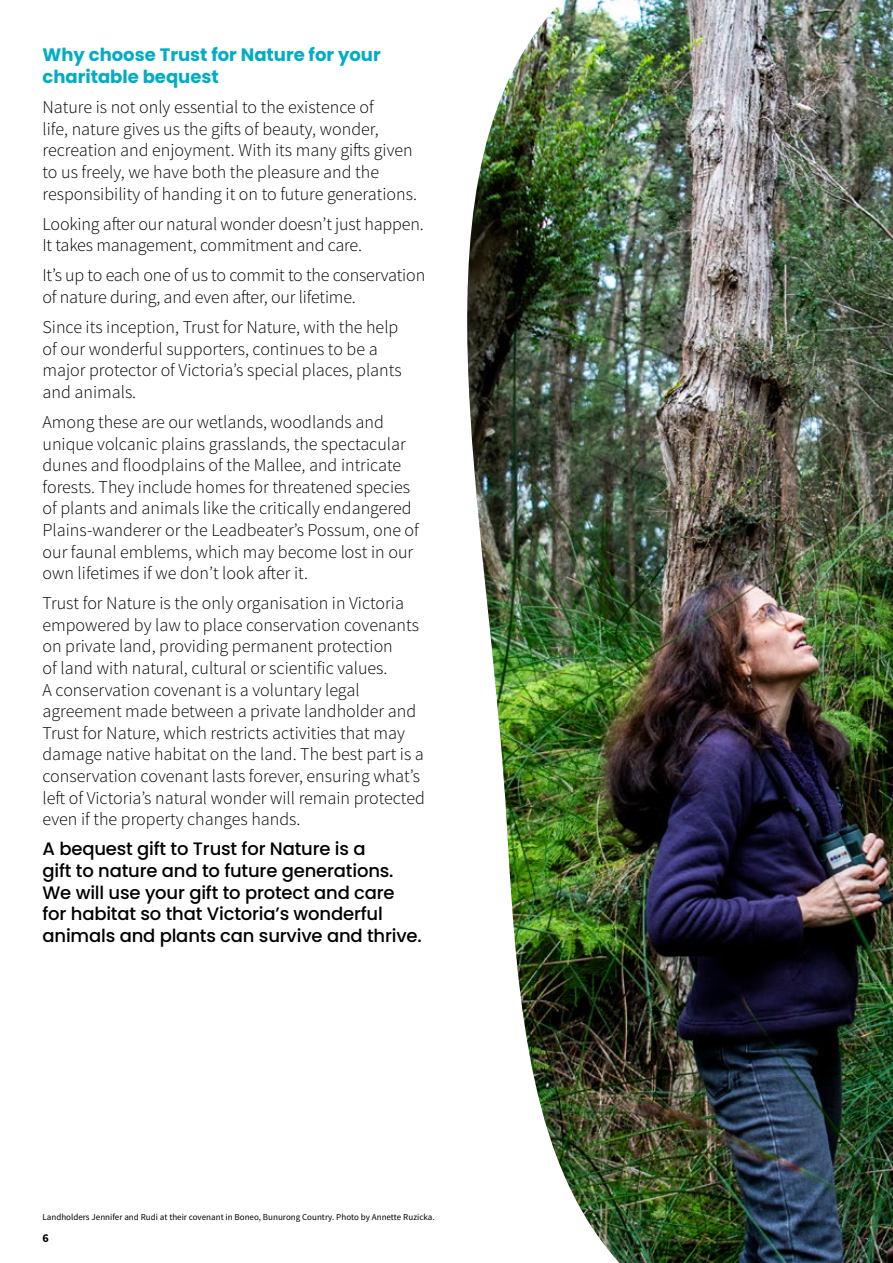
<style>
.page{position:relative;width:893px;height:1263px;background:#fff}
.page>*{position:absolute;margin:0;border:0;box-sizing:border-box;transform-origin:0 0}
.t1{font:300 18px/21.6px "Source Sans Pro";color:#000}
.t2{font:500 18px/21.6px "Poppins";letter-spacing:-.01em;color:#000}
.t3{font:700 18px/21.6px "Poppins";color:#00adc4}
.t4{font:700 12px "Source Sans Pro";color:#000}
.t5{font:9px "Source Sans Pro";color:#000}
</style>
<div class="page">
<img style="left:467px;top:0;width:426px;height:1263px">
<p class="t3" style="left:43px;top:44px;width:340px">Why choose Trust for Nature for your charitable bequest</p>
<p class="t1" style="left:43px;top:96px;width:376px">Nature is not only essential to the existence of<br>life, nature gives us the gifts of beauty, wonder, recreation and enjoyment. With its many gifts given to us freely, we have both the pleasure and the responsibility of handing it on to future generations.</p>
<p class="t1" style="left:43px;top:213px;width:383px">Looking after our natural wonder doesn’t just happen.<br>It takes management, commitment and care.</p>
<p class="t1" style="left:43px;top:265px;width:384px">It’s up to each one of us to commit to the conservation of nature during, and even after, our lifetime.</p>
<p class="t1" style="left:43px;top:316px;width:361px">Since its inception, Trust for Nature, with the help of our wonderful supporters, continues to be a major protector of Victoria’s special places, plants and animals.</p>
<p class="t1" style="left:43px;top:411px;width:378px">Among these are our wetlands, woodlands and unique volcanic plains grasslands, the spectacular dunes and floodplains of the Mallee, and intricate forests. They include homes for threatened species of plants and animals like the critically endangered Plains-wanderer or the Leadbeater’s Possum, one of our faunal emblems, which may become lost in our own lifetimes if we don’t look after it.</p>
<p class="t1" style="left:43px;top:593px;width:384px">Trust for Nature is the only organisation in Victoria empowered by law to place conservation covenants on private land, providing permanent protection<br>of land with natural, cultural or scientific values.<br>A conservation covenant is a voluntary legal agreement made between a private landholder and Trust for Nature, which restricts activities that may damage native habitat on the land. The best part is a conservation covenant lasts forever, ensuring what’s left of Victoria’s natural wonder will remain protected even if the property changes hands.</p>
<p class="t2" style="left:43px;top:838px;width:381px">A bequest gift to Trust for Nature is a<br>gift to nature and to future generations.<br>We will use your gift to protect and care for habitat so that Victoria’s wonderful animals and plants can survive and thrive.</p>
<p class="t5" style="left:43px;top:1212px;width:394px">Landholders Jennifer and Rudi at their covenant in Boneo, Bunurong Country. Photo by Annette Ruzicka.</p>
<p class="t4" style="left:43px;top:1230px;width:8px">6</p>
</div>
